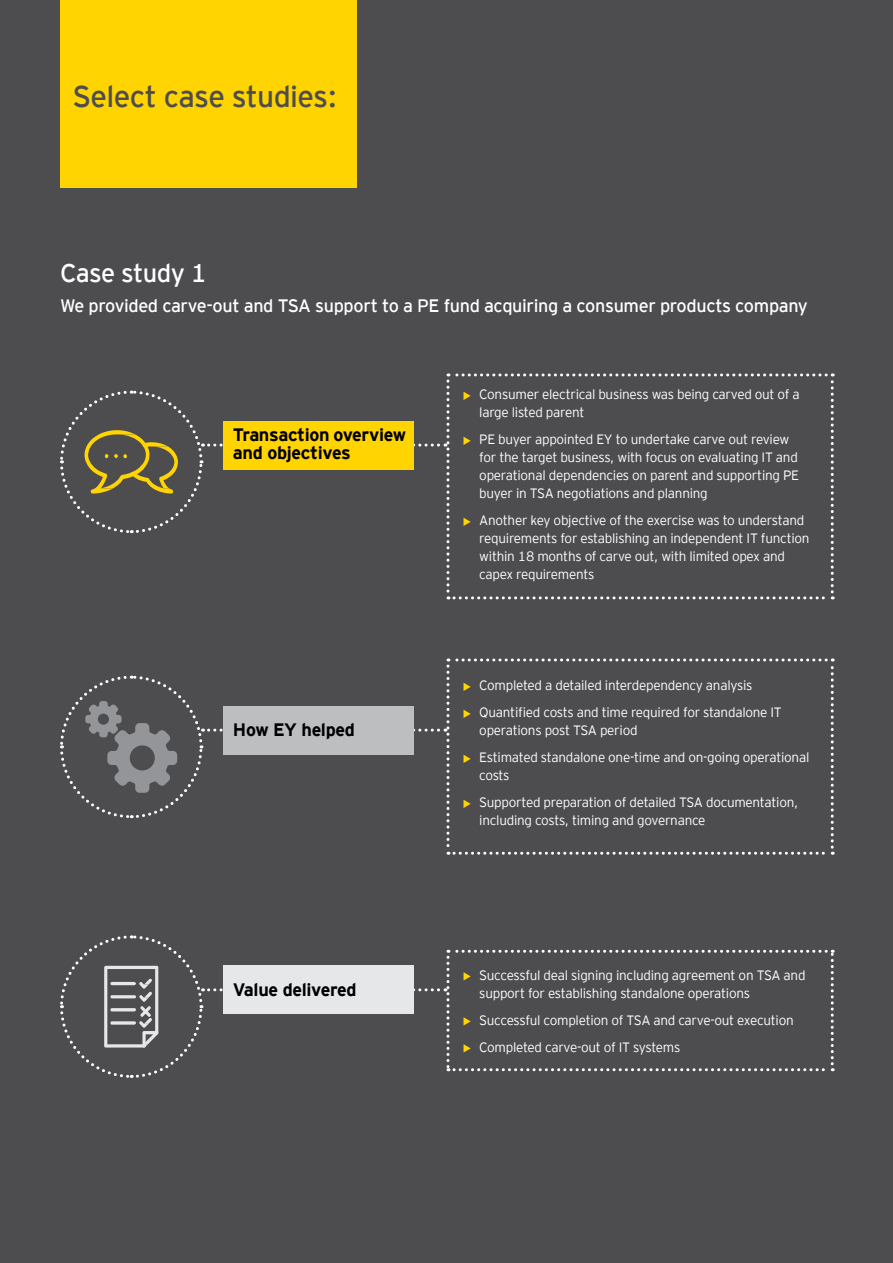
<style>
.page{position:relative;width:893px;height:1263px;background:#4d4d4f}
.page>*{position:absolute;margin:0;border:0;box-sizing:border-box;transform-origin:0 0}
.Body_Text{font:30px "EY Interstate";letter-spacing:-.02em;color:#4d4d4f}
.Body_Text-2{font:25.5px "EY Interstate";letter-spacing:-.03em;color:#fff}
.Body_Text-3{font:18px "EY Interstate";letter-spacing:-.02em;color:#fff}
.Body_Text-4{font:700 18px/18px "EY Interstate";letter-spacing:-.02em;color:#000}
.t1{font:300 13.5px/18px "EY Interstate";letter-spacing:-.02em;color:#fff}
.s1{font-size:9px;color:#ffd400}
</style>
<div class="page">
<div style="left:60px;top:0;width:296px;height:188px;background:#ffd400"></div>
<svg style="left:60px;top:373px;width:774px;height:226px"></svg>
<svg style="left:60px;top:658px;width:774px;height:197px"></svg>
<div style="left:223px;top:421px;width:190px;height:48px;background:#ffd400"></div>
<div style="left:223px;top:706px;width:190px;height:48px;background:#bcbec0"></div>
<svg style="left:60px;top:935px;width:774px;height:143px"></svg>
<p class="Body_Text" style="left:73px;top:75px;width:266px">Select case studies:</p>
<p class="Body_Text-2" style="left:60px;top:255px;width:148px">Case study 1</p>
<p class="Body_Text-3" style="left:60px;top:293px;width:749px">We provided carve-out and TSA support to a PE fund acquiring a consumer products company</p>
<p class="Body_Text-4" style="left:233px;top:424px;width:175px">Transaction overview and objectives</p>
<p class="Body_Text-4" style="left:233px;top:719px;width:123px">How EY helped</p>
<p class="Body_Text-4" style="left:233px;top:979px;width:125px">Value delivered</p>
<p class="t1" style="left:479px;top:385px;width:322px;text-indent:-15px"><span class="s1">•</span> Consumer electrical business was being carved out of a large listed parent</p>
<p class="t1" style="left:479px;top:430px;width:321px;text-indent:-15px"><span class="s1">•</span> PE buyer appointed EY to undertake carve out review for the target business, with focus on evaluating IT and operational dependencies on parent and supporting PE buyer in TSA negotiations and planning</p>
<p class="t1" style="left:479px;top:511px;width:332px;text-indent:-15px"><span class="s1">•</span> Another key objective of the exercise was to understand requirements for establishing an independent IT function within 18 months of carve out, with limited opex and capex requirements</p>
<p class="t1" style="left:464px;top:676px;width:290px"><span class="s1">•</span> Completed a detailed interdependency analysis</p>
<p class="t1" style="left:479px;top:703px;width:304px;text-indent:-15px"><span class="s1">•</span> Quantified costs and time required for standalone IT operations post TSA period</p>
<p class="t1" style="left:479px;top:748px;width:332px;text-indent:-15px"><span class="s1">•</span> Estimated standalone one-time and on-going operational costs</p>
<p class="t1" style="left:479px;top:793px;width:321px;text-indent:-15px"><span class="s1">•</span> Supported preparation of detailed TSA documentation, including costs, timing and governance</p>
<p class="t1" style="left:479px;top:965px;width:328px;text-indent:-15px"><span class="s1">•</span> Successful deal signing including agreement on TSA and support for establishing standalone operations</p>
<p class="t1" style="left:464px;top:1010px;width:331px"><span class="s1">•</span> Successful completion of TSA and carve-out execution</p>
<p class="t1" style="left:464px;top:1037px;width:217px"><span class="s1">•</span> Completed carve-out of IT systems</p>
</div>
